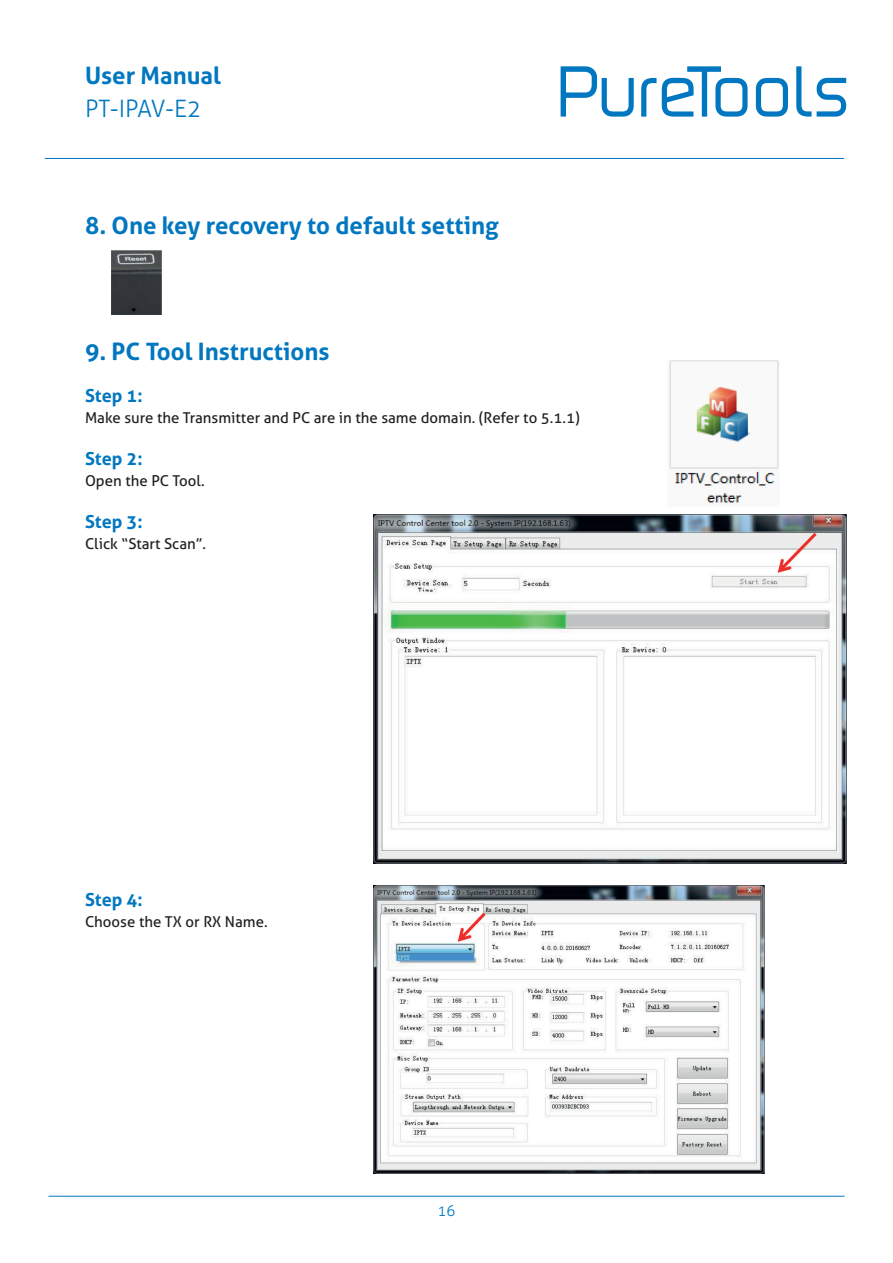
<style>
.page{position:relative;width:893px;height:1263px;background:#fff}
.page>*{position:absolute;margin:0;border:0;box-sizing:border-box;transform-origin:0 0}
.t1{font:700 24px "Aller";color:#0077c0}
.t2{font:300 24px "Aller";color:#0077c0}
.t3{font:700 18px "Aller";color:#0077c0}
.t4{font:15px "Aller";color:#231f20}
.t5{font:300 15px "Aller";color:#0077c0}
</style>
<div class="page">
<hr style="left:45px;top:158px;width:799px;height:1px;background:#0077c0">
<hr style="left:48px;top:1196px;width:796px;height:1px;background:#0077c0">
<svg style="left:561px;top:66px;width:73px;height:51px"></svg>
<svg style="left:641px;top:78px;width:15px;height:39px"></svg>
<svg style="left:662px;top:66px;width:85px;height:51px"></svg>
<svg style="left:756px;top:78px;width:32px;height:39px"></svg>
<svg style="left:796px;top:66px;width:50px;height:51px"></svg>
<img style="left:111px;top:251px;width:51px;height:63px">
<img style="left:669px;top:360px;width:110px;height:143px">
<img style="left:373px;top:514px;width:473px;height:349px">
<img style="left:373px;top:885px;width:391px;height:288px">
<h1 class="t1" style="left:85px;top:61px;width:137px">User Manual</h1>
<h1 class="t2" style="left:85px;top:94px;width:118px">PT-IPAV-E2</h1>
<h1 class="t1" style="left:85px;top:210px;width:415px">8. One key recovery to default setting</h1>
<h1 class="t1" style="left:85px;top:336px;width:246px">9. PC Tool Instructions</h1>
<p class="t3" style="left:85px;top:384px;width:59px">Step 1:</p>
<p class="t4" style="left:85px;top:408px;width:496px">Make sure the Transmitter and PC are in the same domain. (Refer to 5.1.1)</p>
<p class="t3" style="left:85px;top:447px;width:59px">Step 2:</p>
<p class="t4" style="left:85px;top:471px;width:121px">Open the PC Tool.</p>
<p class="t3" style="left:85px;top:510px;width:59px">Step 3:</p>
<p class="t4" style="left:85px;top:534px;width:123px">Click “Start Scan”.</p>
<p class="t3" style="left:85px;top:888px;width:59px">Step 4:</p>
<p class="t4" style="left:85px;top:912px;width:184px">Choose the TX or RX Name.</p>
<p class="t5" style="left:437px;top:1202px;width:19px">16</p>
</div>
